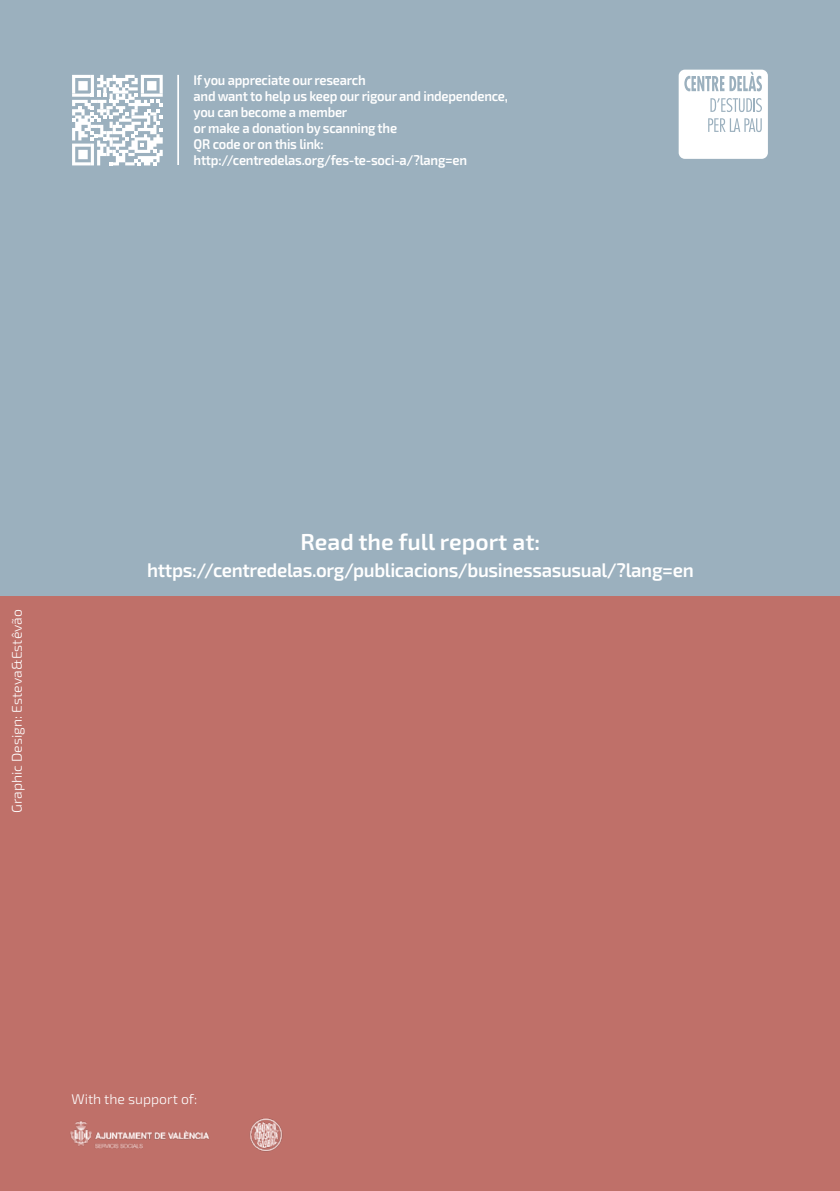
<style>
.page{position:relative;width:840px;height:1191px;background:#fff}
.page>*{position:absolute;margin:0;border:0;box-sizing:border-box;transform-origin:0 0}
.t1{font:600 23px "Exo 2.0";color:#fff}
.t2{font:600 19.6px "Exo 2.0";letter-spacing:-.02em;color:#fff;scale:.96 1}
.t3{font:600 14px/16px "Exo 2.0";letter-spacing:-.02em;color:#fff;scale:.93 1}
.t4{font:300 14px "Exo 2.0";color:#fff}
</style>
<div class="page">
<div style="left:0;top:595px;width:839px;height:596px;background:#bf7069"></div>
<div style="left:0;top:0;width:839px;height:595px;background:#9bb0be"></div>
<div style="left:678px;top:70px;width:89px;height:89px;background:#fff;border-radius:6px"></div>
<svg style="left:708px;top:118px;width:53px;height:14px"></svg>
<svg style="left:710px;top:98px;width:51px;height:14px"></svg>
<svg style="left:684px;top:71px;width:77px;height:20px"></svg>
<hr style="left:177px;top:75px;width:2px;height:90px;background:#fff">
<svg style="left:72px;top:75px;width:91px;height:90px"></svg>
<img style="left:70px;top:1118px;width:213px;height:34px">
<p class="t3" style="left:193px;top:72px;width:339px">If you appreciate our research<br>and want to help us keep our rigour and independence, you can become a member<br>or make a donation by scanning the<br>QR code or on this link: http://centredelas.org/fes-te-soci-a/?lang=en</p>
<p class="t4" style="left:9px;top:813px;width:206px;rotate:-90deg">Graphic Design: Esteva&amp;Estêvão</p>
<h1 class="t1" style="left:300px;top:528px;width:241px">Read the full report at:</h1>
<h2 class="t2" style="left:147px;top:558px;width:570px">https://centredelas.org/publicacions/businessasusual/?lang=en</h2>
<p class="t4" style="left:72px;top:1090px;width:127px">With the support of:</p>
</div>
